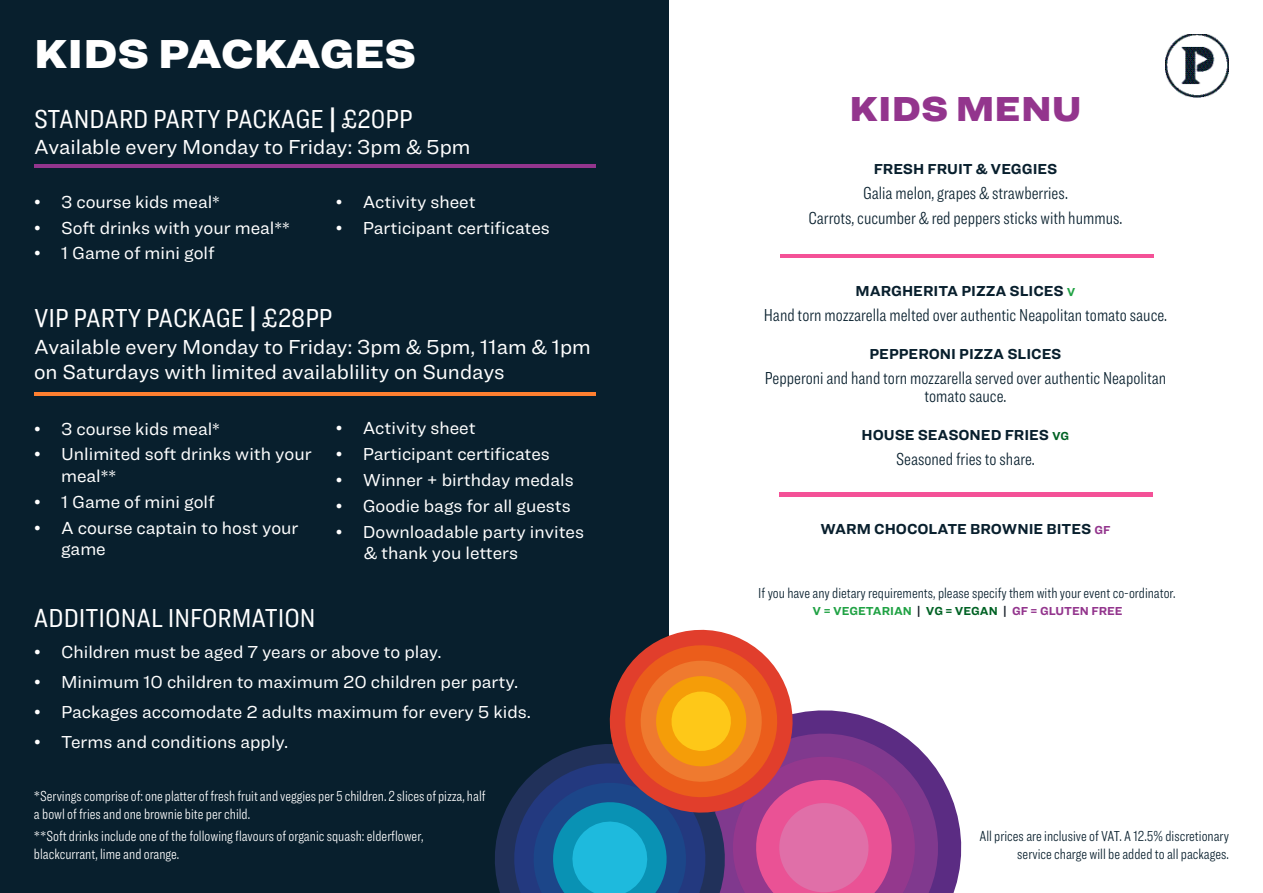
<style>
.page{position:relative;width:1263px;height:893px;background:#081f2d}
.page>*{position:absolute;margin:0;border:0;box-sizing:border-box;transform-origin:0 0}
.t1{font:900 42px "Ringside Wide";letter-spacing:-.01em;color:#fff}
.t2{font:900 36px "Ringside Wide";color:#93358d}
.t3{font:27px "Ringside Condensed";color:#fff}
.t4{font:21px/25.2px "Ringside";color:#fff}
.t5{font:18px/21.6px "Ringside";color:#fff}
.t6{font:300 18px/24.8px "Ringside Compressed";color:#081f2d;text-align:center}
.t7{font:300 15px/18px "Ringside Compressed";color:#fff}
.t8{font:300 15px/18px "Ringside Compressed";color:#081f2d;text-align:right}
.t9{font:700 15px "Ringside";color:#081f2d}
.t10{font:700 12px "Ringside";color:#93358d}
.s1{font-weight:700}
.s2{font-size:12px;color:#20a244}
.s3{font-size:12px;color:#006224}
.s4{font-size:12px;color:#93358d}
.s5{color:#20a244}
.s6{color:#1b232c}
.s7{color:#006224}
</style>
<div class="page">
<div style="left:671px;top:0;width:592px;height:893px;background:#fff"></div>
<img style="left:1166px;top:34px;width:63px;height:63px">
<svg style="left:954px;top:804px;width:8px;height:87px"></svg>
<svg style="left:928px;top:758px;width:26px;height:135px;background:#794d97"></svg>
<svg style="left:495px;top:618px;width:433px;height:275px"></svg>
<hr style="left:34px;top:392px;width:561px;height:4px;background:#ff7f30">
<hr style="left:780px;top:254px;width:374px;height:4px;background:#f45197">
<hr style="left:780px;top:493px;width:373px;height:4px;background:#f45197">
<hr style="left:34px;top:164px;width:561px;height:4px;background:#93358d">
<h1 class="t1" style="left:34px;top:21px;width:384px">KIDS PACKAGES</h1>
<h3 class="t3" style="left:34px;top:101px;width:380px">STANDARD PARTY PACKAGE <span class="s1">|</span> £20PP</h3>
<p class="t4" style="left:34px;top:134px;width:438px">Available every Monday to Friday: 3pm &amp; 5pm</p>
<p class="t5" style="left:34px;top:190px;width:187px">• 3 course kids meal*</p>
<p class="t5" style="left:34px;top:216px;width:257px">• Soft drinks with your meal**</p>
<p class="t5" style="left:34px;top:242px;width:182px">• 1 Game of mini golf</p>
<p class="t5" style="left:336px;top:190px;width:141px">• Activity sheet</p>
<p class="t5" style="left:336px;top:216px;width:216px">• Participant certificates</p>
<h3 class="t3" style="left:34px;top:300px;width:300px">VIP PARTY PACKAGE <span class="s1">|</span> £28PP</h3>
<p class="t4" style="left:34px;top:334px;width:558px">Available every Monday to Friday: 3pm &amp; 5pm, 11am &amp; 1pm on Saturdays with limited availablility on Sundays</p>
<p class="t5" style="left:34px;top:417px;width:187px">• 3 course kids meal*</p>
<p class="t5" style="left:61px;top:443px;width:252px;text-indent:-27px">• Unlimited soft drinks with your meal**</p>
<p class="t5" style="left:34px;top:490px;width:182px">• 1 Game of mini golf</p>
<p class="t5" style="left:61px;top:516px;width:239px;text-indent:-27px">• A course captain to host your game</p>
<p class="t5" style="left:336px;top:417px;width:141px">• Activity sheet</p>
<p class="t5" style="left:336px;top:443px;width:216px">• Participant certificates</p>
<p class="t5" style="left:336px;top:469px;width:239px">• Winner + birthday medals</p>
<p class="t5" style="left:336px;top:495px;width:237px">• Goodie bags for all guests</p>
<p class="t5" style="left:364px;top:521px;width:222px;text-indent:-28px">• Downloadable party invites &amp; thank you letters</p>
<h3 class="t3" style="left:34px;top:599px;width:283px">ADDITIONAL INFORMATION</h3>
<p class="t5" style="left:34px;top:640px;width:409px">• Children must be aged 7 years or above to play.</p>
<p class="t5" style="left:34px;top:670px;width:486px">• Minimum 10 children to maximum 20 children per party.</p>
<p class="t5" style="left:34px;top:700px;width:498px">• Packages accomodate 2 adults maximum for every 5 kids.</p>
<p class="t5" style="left:34px;top:731px;width:256px">• Terms and conditions apply.</p>
<p class="t7" style="left:34px;top:787px;width:453px">*Servings comprise of: one platter of fresh fruit and veggies per 5 children. 2 slices of pizza, half a bowl of fries and one brownie bite per child.</p>
<p class="t7" style="left:34px;top:827px;width:391px">**Soft drinks include one of the following flavours of organic squash: elderflower, blackcurrant, lime and orange.</p>
<h2 class="t2" style="left:849px;top:80px;width:234px">KIDS MENU</h2>
<p class="t9" style="left:874px;top:158px;width:185px">FRESH FRUIT &amp; VEGGIES</p>
<p class="t6" style="left:808px;top:181px;width:316px">Galia melon, grapes &amp; strawberries.<br>Carrots, cucumber &amp; red peppers sticks with hummus.</p>
<p class="t9" style="left:855px;top:280px;width:221px">MARGHERITA PIZZA SLICES <span class="s2">V</span></p>
<p class="t6" style="left:764px;top:302px;width:405px">Hand torn mozzarella melted over authentic Neapolitan tomato sauce.</p>
<p class="t9" style="left:869px;top:343px;width:193px">PEPPERONI PIZZA SLICES</p>
<p class="t6" style="left:765px;top:368px;width:403px;line-height:18px">Pepperoni and hand torn mozzarella served over authentic Neapolitan tomato sauce.</p>
<p class="t9" style="left:862px;top:424px;width:209px">HOUSE SEASONED FRIES <span class="s3">VG</span></p>
<p class="t6" style="left:896px;top:446px;width:140px">Seasoned fries to share.</p>
<p class="t9" style="left:820px;top:518px;width:291px">WARM CHOCOLATE BROWNIE BITES <span class="s4">GF</span></p>
<p class="t8" style="left:758px;top:584px;width:419px">If you have any dietary requirements, please specify them with your event co-ordinator.</p>
<p class="t10" style="left:812px;top:602px;width:312px"><span class="s5">V = VEGETARIAN</span> <span class="s6">|</span> <span class="s7">VG = VEGAN</span> <span class="s6">|</span> GF = GLUTEN FREE</p>
<p class="t8" style="left:979px;top:827px;width:251px">All prices are inclusive of VAT. A 12.5% discretionary service charge will be added to all packages.</p>
</div>
